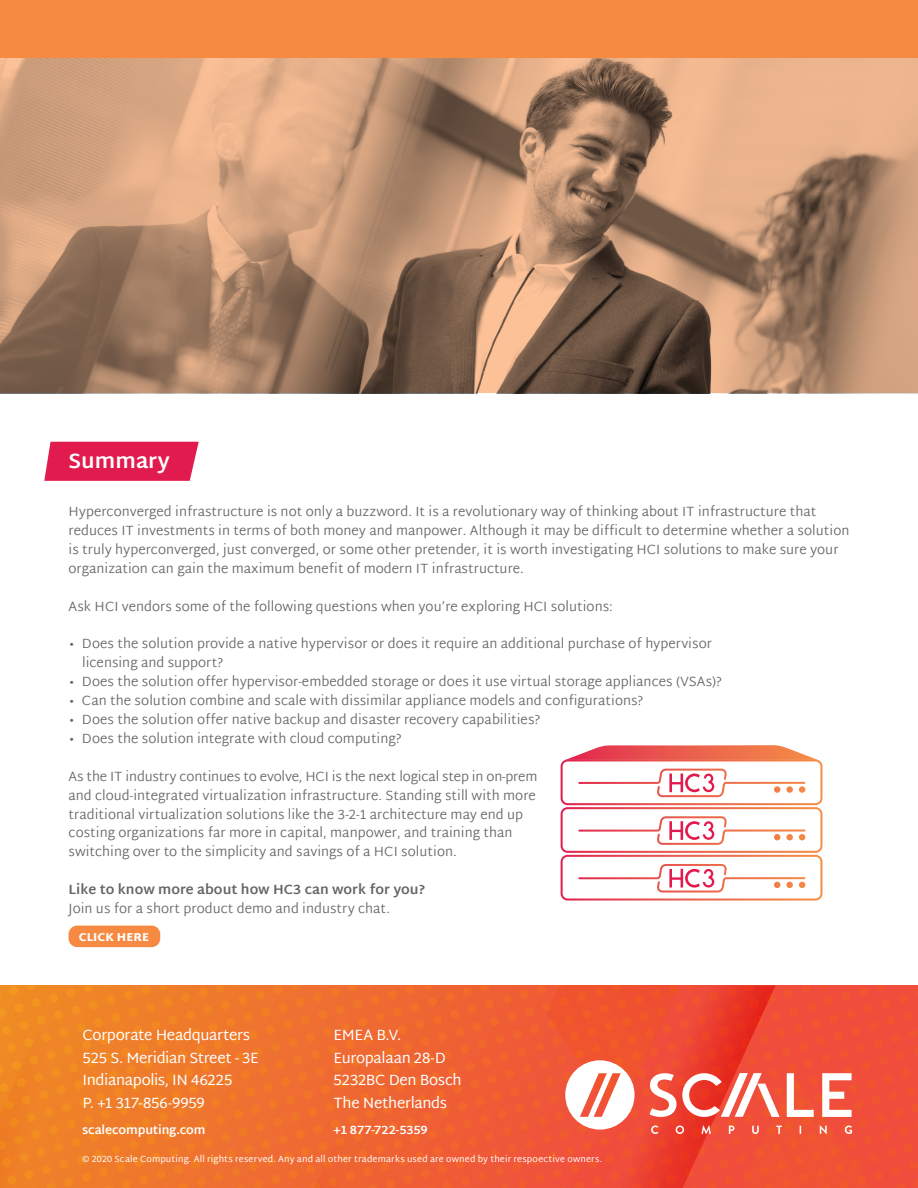
<style>
.page{position:relative;width:918px;height:1188px;background:#fff}
.page>*{position:absolute;margin:0;border:0;box-sizing:border-box;transform-origin:0 0}
.t1{font:700 21px "Martel Sans";color:#fff}
.t2{font:15px/22.5px "Martel Sans";letter-spacing:-.02em;color:#fff}
.t3{font:300 13.5px/18.9px "Martel Sans";color:#666363}
.t4{font:700 13.5px "Martel Sans";color:#666363}
.t5{font:700 12px "Martel Sans";letter-spacing:-.01em;color:#fff}
.t6{font:800 11.55px "Martel Sans";letter-spacing:.01em;color:#fff}
.t7{font:9px "Martel Sans";letter-spacing:.015em;color:#fff}
</style>
<div class="page">
<div style="left:0;top:0;width:918px;height:58px;background:#f68a43"></div>
<svg style="left:44px;top:442px;width:155px;height:39px;background:#e32758"></svg>
<svg style="left:0;top:58px;width:918px;height:335px;background:#b3896c"></svg>
<svg style="left:595px;top:745px;width:193px;height:4px"></svg>
<svg style="left:561px;top:759px;width:261px;height:142px"></svg>
<svg style="left:0;top:986px;width:918px;height:202px;background:#ef6737"></svg>
<div style="left:69px;top:926px;width:91px;height:21px;background:#f68a43;border-radius:9px"></div>
<h1 class="t1" style="left:69px;top:448px;width:103px">Summary</h1>
<p class="t3" style="left:69px;top:503px;width:782px">Hyperconverged infrastructure is not only a buzzword. It is a revolutionary way of thinking about IT infrastructure that reduces IT investments in terms of both money and manpower. Although it may be difficult to determine whether a solution is truly hyperconverged, just converged, or some other pretender, it is worth investigating HCI solutions to make sure your organization can gain the maximum benefit of modern IT infrastructure.</p>
<p class="t3" style="left:69px;top:597px;width:546px">Ask HCI vendors some of the following questions when you’re exploring HCI solutions:</p>
<p class="t3" style="left:82px;top:635px;width:632px;text-indent:-14px">• Does the solution provide a native hypervisor or does it require an additional purchase of hypervisor licensing and support?</p>
<p class="t3" style="left:69px;top:673px;width:655px">• Does the solution offer hypervisor-embedded storage or does it use virtual storage appliances (VSAs)?</p>
<p class="t3" style="left:69px;top:692px;width:577px">• Can the solution combine and scale with dissimilar appliance models and configurations?</p>
<p class="t3" style="left:69px;top:711px;width:473px">• Does the solution offer native backup and disaster recovery capabilities?</p>
<p class="t3" style="left:69px;top:730px;width:335px">• Does the solution integrate with cloud computing?</p>
<p class="t3" style="left:69px;top:767px;width:470px">As the IT industry continues to evolve, HCI is the next logical step in on-prem and cloud-integrated virtualization infrastructure. Standing still with more traditional virtualization solutions like the 3-2-1 architecture may end up costing organizations far more in capital, manpower, and training than switching over to the simplicity and savings of a HCI solution.</p>
<p class="t4" style="left:69px;top:882px;width:358px">Like to know more about how HC3 can work for you?</p>
<p class="t3" style="left:69px;top:900px;width:323px">Join us for a short product demo and industry chat.</p>
<p class="t6" style="left:79px;top:930px;width:72px">CLICK HERE</p>
<p class="t2" style="left:83px;top:1024px;width:178px">Corporate Headquarters<br>525 S. Meridian Street - 3E<br>Indianapolis, IN 46225<br>P. +1 317-856-9959</p>
<p class="t2" style="left:334px;top:1024px;width:130px">EMEA B.V.<br>Europalaan 28-D<br>5232BC Den Bosch<br>The Netherlands</p>
<p class="t5" style="left:82px;top:1123px;width:125px">scalecomputing.com</p>
<p class="t5" style="left:334px;top:1123px;width:96px">+1 877-722-5359</p>
<p class="t7" style="left:82px;top:1153px;width:522px">© 2020 Scale Computing. All rights reserved. Any and all other trademarks used are owned by their respoective owners.</p>
</div>
